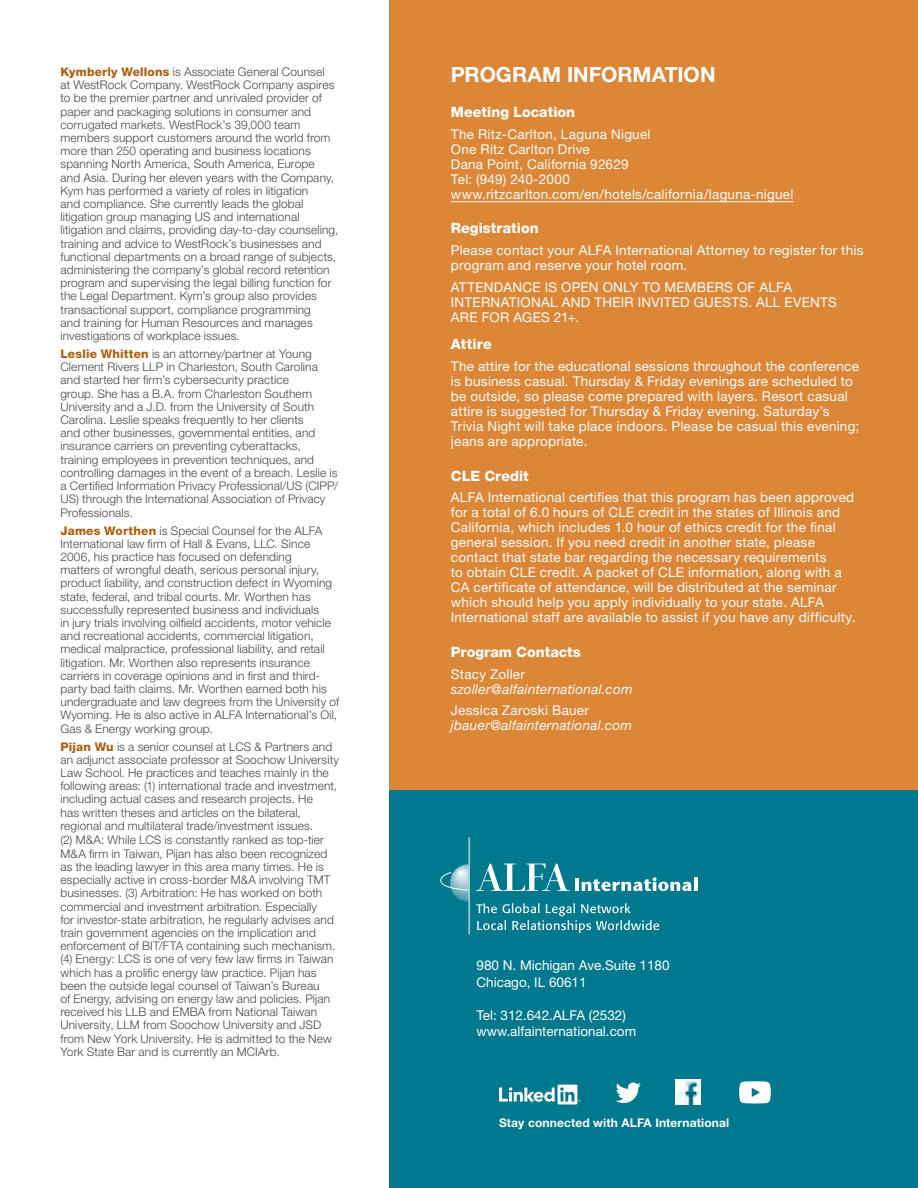
<style>
.page{position:relative;width:918px;height:1188px;background:#fff}
.page>*{position:absolute;margin:0;border:0;box-sizing:border-box;transform-origin:0 0}
.t1{font:700 21px "Helvetica Neue LT Std";color:#fff}
.t2{font:800 14.25px "Helvetica Neue LT Std";color:#fff}
.t3{font:13.5px/15px "Helvetica Neue LT Std";letter-spacing:.02em;color:#fff}
.t4{font:13.5px/16.5px "Helvetica Neue LT Std";color:#fff}
.t5{font:italic 13.5px "Helvetica Neue LT Std";letter-spacing:.025em;color:#fff}
.t6{font:700 12px "Helvetica Neue LT Std";letter-spacing:.01em;color:#fff}
.t7{font:300 11.85px/13.2px "Helvetica Neue LT Std";letter-spacing:.01em;color:#464547}
.s1{font-weight:800;color:#ac5f0f}
</style>
<div class="page">
<div style="left:389px;top:0;width:529px;height:790px;background:#dc8637"></div>
<div style="left:389px;top:790px;width:529px;height:398px;background:#00788e"></div>
<hr style="left:451px;top:201px;width:342px;height:1px;background:#fff">
<hr style="left:469px;top:837px;width:1px;height:97px;background:#fff">
<svg style="left:476px;top:864px;width:94px;height:27px"></svg>
<hr style="left:575px;top:878px;width:4px;height:13px;background:#fff">
<svg style="left:582px;top:877px;width:115px;height:14px"></svg>
<svg style="left:476px;top:903px;width:183px;height:30px"></svg>
<svg style="left:440px;top:871px;width:30px;height:31px"></svg>
<svg style="left:499px;top:1085px;width:82px;height:19px"></svg>
<svg style="left:616px;top:1083px;width:25px;height:20px"></svg>
<img style="left:676px;top:1080px;width:24px;height:24px">
<svg style="left:739px;top:1081px;width:32px;height:23px"></svg>
<p class="t7" style="left:60px;top:65px;width:279px"><span class="s1">Kymberly Wellons</span> is Associate General Counsel<br>at WestRock Company. WestRock Company aspires to be the premier partner and unrivaled provider of paper and packaging solutions in consumer and corrugated markets. WestRock’s 39,000 team members support customers around the world from more than 250 operating and business locations spanning North America, South America, Europe<br>and Asia. During her eleven years with the Company, Kym has performed a variety of roles in litigation<br>and compliance. She currently leads the global litigation group managing US and international litigation and claims, providing day-to-day counseling, training and advice to WestRock’s businesses and functional departments on a broad range of subjects, administering the company’s global record retention program and supervising the legal billing function for the Legal Department. Kym’s group also provides transactional support, compliance programming<br>and training for Human Resources and manages investigations of workplace issues.</p>
<p class="t7" style="left:60px;top:347px;width:279px"><span class="s1">Leslie Whitten</span> is an attorney/partner at Young Clement Rivers LLP in Charleston, South Carolina and started her firm’s cybersecurity practice<br>group. She has a B.A. from Charleston Southern University and a J.D. from the University of South Carolina. Leslie speaks frequently to her clients<br>and other businesses, governmental entities, and insurance carriers on preventing cyberattacks, training employees in prevention techniques, and controlling damages in the event of a breach. Leslie is a Certified Information Privacy Professional/US (CIPP/ US) through the International Association of Privacy Professionals.</p>
<p class="t7" style="left:60px;top:523px;width:280px"><span class="s1">James Worthen</span> is Special Counsel for the ALFA International law firm of Hall &amp; Evans, LLC. Since 2006, his practice has focused on defending<br>matters of wrongful death, serious personal injury, product liability, and construction defect in Wyoming state, federal, and tribal courts. Mr. Worthen has successfully represented business and individuals<br>in jury trials involving oilfield accidents, motor vehicle and recreational accidents, commercial litigation, medical malpractice, professional liability, and retail litigation. Mr. Worthen also represents insurance carriers in coverage opinions and in first and third&shy;party bad faith claims. Mr. Worthen earned both his undergraduate and law degrees from the University of Wyoming. He is also active in ALFA International’s Oil, Gas &amp; Energy working group.</p>
<p class="t7" style="left:60px;top:740px;width:280px"><span class="s1">Pijan Wu</span> is a senior counsel at LCS &amp; Partners and an adjunct associate professor at Soochow University Law School. He practices and teaches mainly in the following areas: (1) international trade and investment, including actual cases and research projects. He<br>has written theses and articles on the bilateral, regional and multilateral trade/investment issues.<br>(2) M&amp;A: While LCS is constantly ranked as top-tier M&amp;A firm in Taiwan, Pijan has also been recognized as the leading lawyer in this area many times. He is especially active in cross-border M&amp;A involving TMT businesses. (3) Arbitration: He has worked on both commercial and investment arbitration. Especially<br>for investor-state arbitration, he regularly advises and train government agencies on the implication and enforcement of BIT/FTA containing such mechanism. (4) Energy: LCS is one of very few law firms in Taiwan which has a prolific energy law practice. Pijan has been the outside legal counsel of Taiwan’s Bureau<br>of Energy, advising on energy law and policies. Pijan received his LLB and EMBA from National Taiwan University, LLM from Soochow University and JSD from New York University. He is admitted to the New York State Bar and is currently an MCIArb.</p>
<h1 class="t1" style="left:451px;top:62px;width:266px">PROGRAM INFORMATION</h1>
<p class="t2" style="left:451px;top:103px;width:126px">Meeting Location</p>
<p class="t3" style="left:451px;top:126px;width:344px">The Ritz-Carlton, Laguna Niguel<br>One Ritz Carlton Drive<br>Dana Point, California 92629<br>Tel: (949) 240-2000 www.ritzcarlton.com/en/hotels/california/laguna-niguel</p>
<p class="t2" style="left:451px;top:220px;width:89px">Registration</p>
<p class="t3" style="left:451px;top:243px;width:414px">Please contact your ALFA International Attorney to register for this program and reserve your hotel room.</p>
<p class="t3" style="left:451px;top:279px;width:388px">ATTENDANCE IS OPEN ONLY TO MEMBERS OF ALFA<br>INTERNATIONAL AND THEIR INVITED GUESTS. ALL EVENTS<br>ARE FOR AGES 21+.</p>
<p class="t2" style="left:451px;top:336px;width:43px">Attire</p>
<p class="t3" style="left:451px;top:359px;width:410px">The attire for the educational sessions throughout the conference is business casual. Thursday &amp; Friday evenings are scheduled to be outside, so please come prepared with layers. Resort casual attire is suggested for Thursday &amp; Friday evening. Saturday’s Trivia Night will take place indoors. Please be casual this evening; jeans are appropriate.</p>
<p class="t2" style="left:451px;top:467px;width:79px">CLE Credit</p>
<p class="t3" style="left:451px;top:490px;width:406px">ALFA International certifies that this program has been approved for a total of 6.0 hours of CLE credit in the states of Illinois and California, which includes 1.0 hour of ethics credit for the final general session. If you need credit in another state, please contact that state bar regarding the necessary requirements<br>to obtain CLE credit. A packet of CLE information, along with a CA certificate of attendance, will be distributed at the seminar which should help you apply individually to your state. ALFA International staff are available to assist if you have any difficulty.</p>
<p class="t2" style="left:451px;top:643px;width:131px">Program Contacts</p>
<p class="t3" style="left:451px;top:666px;width:76px">Stacy Zoller</p>
<p class="t5" style="left:451px;top:681px;width:183px">szoller@alfainternational.com</p>
<p class="t3" style="left:451px;top:703px;width:140px">Jessica Zaroski Bauer</p>
<p class="t5" style="left:451px;top:718px;width:182px">jbauer@alfainternational.com</p>
<p class="t4" style="left:477px;top:957px;width:195px">980 N. Michigan Ave.Suite 1180<br>Chicago, IL 60611</p>
<p class="t4" style="left:477px;top:1007px;width:161px">Tel: 312.642.ALFA (2532) www.alfainternational.com</p>
<p class="t6" style="left:499px;top:1115px;width:232px">Stay connected with ALFA International</p>
</div>
